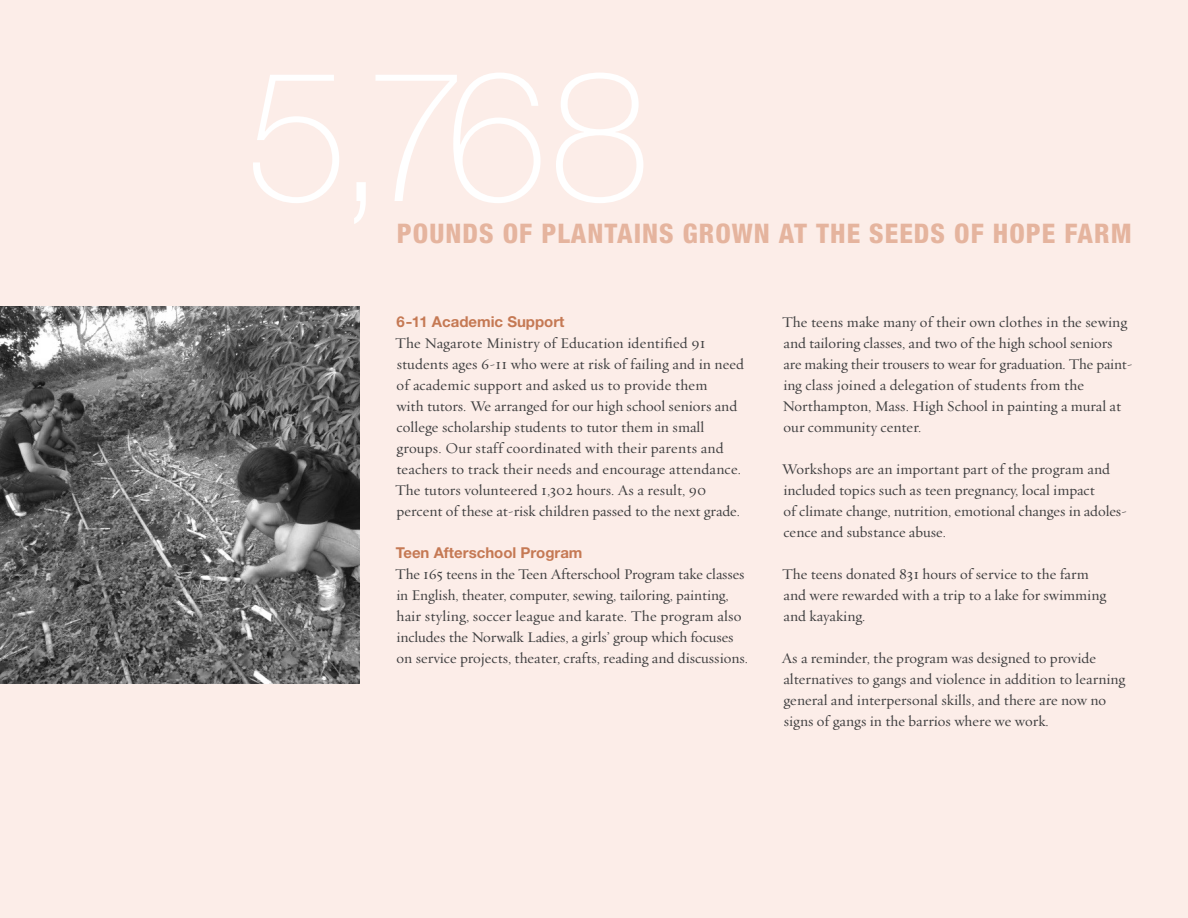
<style>
.page{position:relative;width:1188px;height:918px;background:#fcede8}
.page>*{position:absolute;margin:0;border:0;box-sizing:border-box;transform-origin:0 0}
.Callout{font:100 183px "Helvetica Neue";color:#fff}
.Callout-2{font:800 condensed 27px "Helvetica Neue";letter-spacing:.04em;color:#e5b49e}
.Body{font:15px/21px "Requiem Text HTF Roman";color:#3e3e3f}
.t1{font:700 15px "Helvetica Neue";color:#c57954}
</style>
<div class="page">
<img style="left:0;top:306px;width:360px;height:378px">
<p class="Callout" style="left:246px;top:31px;width:406px">5,768</p>
<p class="Callout-2" style="left:397px;top:217px;width:736px">POUNDS OF PLANTAINS GROWN AT THE SEEDS OF HOPE FARM</p>
<p class="t1" style="left:397px;top:312px;width:169px">6–11 Academic Support</p>
<p class="Body" style="left:395px;top:333px;width:350px">The Nagarote Ministry of Education identified 91 students ages 6-11 who were at risk of failing and in need of academic support and asked us to provide them<br>with tutors. We arranged for our high school seniors and college scholarship students to tutor them in small groups. Our staff coordinated with their parents and teachers to track their needs and encourage attendance.<br>The tutors volunteered 1,302 hours. As a result, 90 percent of these at-risk children passed to the next grade.</p>
<p class="t1" style="left:396px;top:543px;width:188px">Teen Afterschool Program</p>
<p class="Body" style="left:395px;top:564px;width:354px">The 165 teens in the Teen Afterschool Program take classes in English, theater, computer, sewing, tailoring, painting, hair styling, soccer league and karate. The program also includes the Norwalk Ladies, a girls’ group which focuses on service projects, theater, crafts, reading and discussions.</p>
<p class="Body" style="left:782px;top:312px;width:352px">The teens make many of their own clothes in the sewing and tailoring classes, and two of the high school seniors are making their trousers to wear for graduation. The paint&shy;ing class joined a delegation of students from the Northampton, Mass. High School in painting a mural at our community center.</p>
<p class="Body" style="left:782px;top:459px;width:347px">Workshops are an important part of the program and included topics such as teen pregnancy, local impact<br>of climate change, nutrition, emotional changes in adoles&shy;cence and substance abuse.</p>
<p class="Body" style="left:782px;top:564px;width:326px">The teens donated 831 hours of service to the farm and were rewarded with a trip to a lake for swimming and kayaking.</p>
<p class="Body" style="left:782px;top:648px;width:345px">As a reminder, the program was designed to provide alternatives to gangs and violence in addition to learning general and interpersonal skills, and there are now no signs of gangs in the barrios where we work.</p>
</div>
